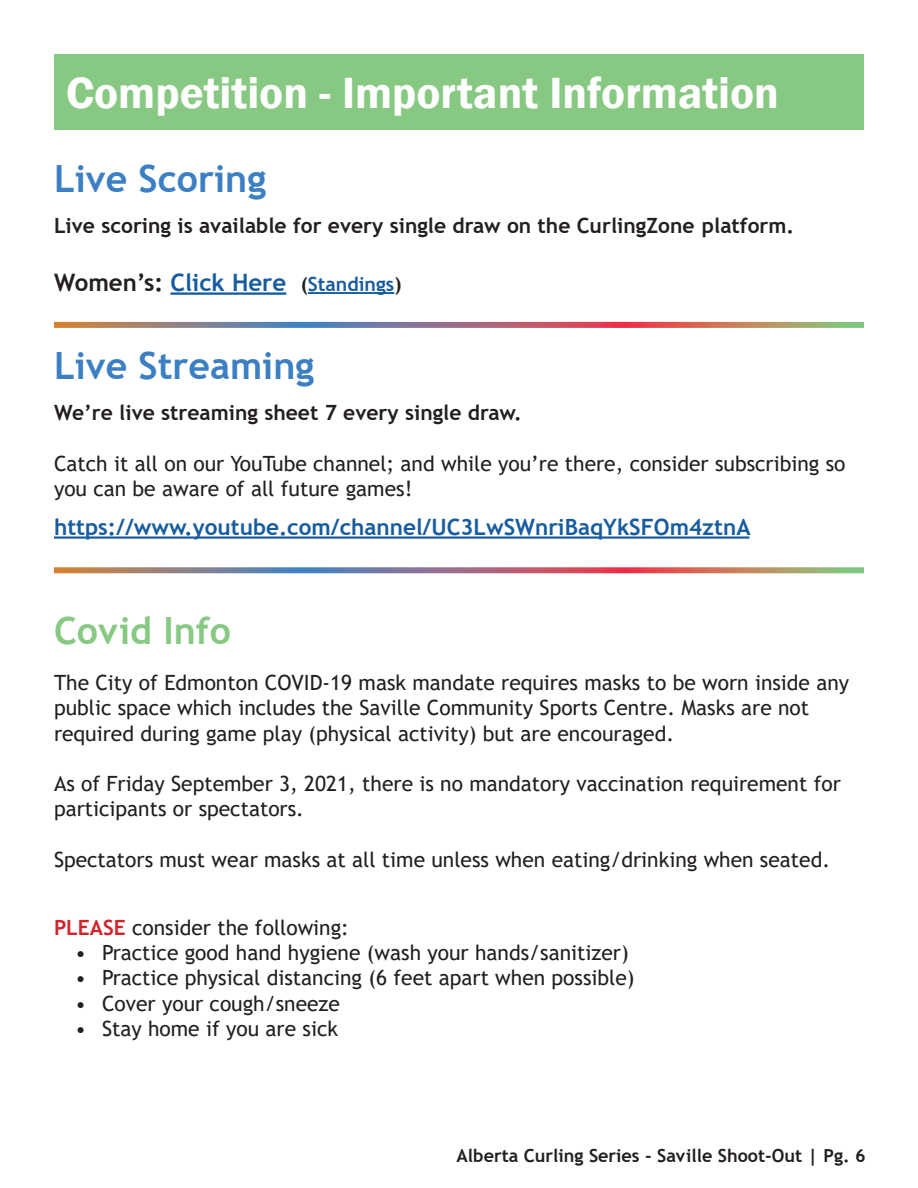
<style>
.page{position:relative;width:918px;height:1188px;background:#fff}
.page>*{position:absolute;margin:0;border:0;box-sizing:border-box;transform-origin:0 0}
.t1{font:600 45px "Franklin Gothic";color:#fff}
.t2{font:700 37.5px "Trebuchet MS";color:#3c80c3}
.t3{font:700 37.5px "Trebuchet MS";color:#87c982}
.t4{font:700 24px "Trebuchet MS";color:#175d9e}
.t5{font:700 22.5px "Trebuchet MS";color:#175d9e}
.t6{font:21px/25.2px "Trebuchet MS";color:#231f20}
.t7{font:700 21px "Trebuchet MS";color:#231f20}
.t8{font:700 18px "Trebuchet MS";color:#231f20}
.s1{color:#231f20}
.s2{font-size:19.5px;color:#231f20}
.s3{font-size:19.5px}
.s4{font-weight:700;color:#d1232a}
</style>
<div class="page">
<div style="left:54px;top:54px;width:810px;height:76px;background:#87c982"></div>
<hr style="left:54px;top:536px;width:695px;height:3px;background:#175d9e">
<hr style="left:170px;top:292px;width:116px;height:3px;background:#175d9e">
<hr style="left:308px;top:292px;width:86px;height:2px;background:#175d9e">
<svg style="left:54px;top:322px;width:810px;height:6px;background:#a4797b"></svg>
<svg style="left:54px;top:567px;width:810px;height:6px;background:#a77d7f"></svg>
<h1 class="t1" style="left:66px;top:65px;width:714px">Competition - Important Information</h1>
<h2 class="t2" style="left:54px;top:155px;width:214px">Live Scoring</h2>
<p class="t7" style="left:54px;top:212px;width:742px">Live scoring is available for every single draw on the CurlingZone platform.</p>
<p class="t4" style="left:54px;top:267px;width:349px"><span class="s1">Women’s:</span> Click Here <span class="s2">(</span><span class="s3">Standings</span><span class="s2">)</span></p>
<h2 class="t2" style="left:54px;top:342px;width:262px">Live Streaming</h2>
<p class="t7" style="left:54px;top:400px;width:469px">We’re live streaming sheet 7 every single draw.</p>
<p class="t6" style="left:54px;top:450px;width:793px">Catch it all on our YouTube channel; and while you’re there, consider subscribing so you can be aware of all future games!</p>
<p class="t5" style="left:54px;top:513px;width:698px">https://www.youtube.com/channel/UC3LwSWnriBaqYkSFOm4ztnA</p>
<h2 class="t3" style="left:54px;top:607px;width:179px">Covid Info</h2>
<p class="t6" style="left:54px;top:670px;width:797px">The City of Edmonton COVID-19 mask mandate requires masks to be worn inside any public space which includes the Saville Community Sports Centre. Masks are not required during game play (physical activity) but are encouraged.</p>
<p class="t6" style="left:54px;top:771px;width:788px">As of Friday September 3, 2021, there is no mandatory vaccination requirement for participants or spectators.</p>
<p class="t6" style="left:54px;top:846px;width:778px">Spectators must wear masks at all time unless when eating/drinking when seated.</p>
<p class="t6" style="left:54px;top:915px;width:297px"><span class="s4">PLEASE</span> consider the following:</p>
<p class="t6" style="left:75px;top:940px;width:555px">• Practice good hand hygiene (wash your hands/sanitizer)</p>
<p class="t6" style="left:75px;top:965px;width:561px">• Practice physical distancing (6 feet apart when possible)</p>
<p class="t6" style="left:75px;top:990px;width:267px">• Cover your cough/sneeze</p>
<p class="t6" style="left:75px;top:1016px;width:264px">• Stay home if you are sick</p>
<p class="t8" style="left:457px;top:1144px;width:411px">Alberta Curling Series - Saville Shoot-Out | Pg. 6</p>
</div>
